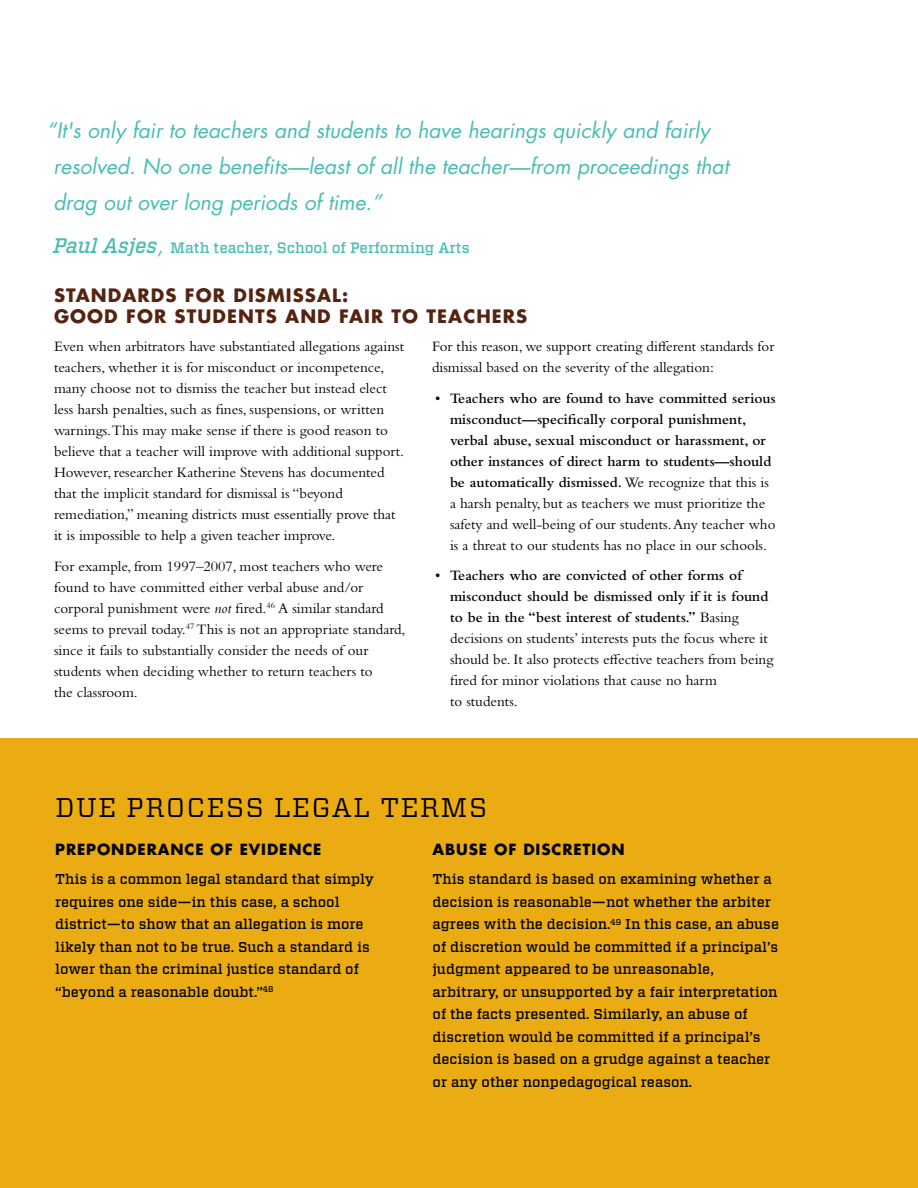
<style>
.page{position:relative;width:918px;height:1188px;background:#fff}
.page>*{position:absolute;margin:0;border:0;box-sizing:border-box;transform-origin:0 0}
.t1{font:27px "Vitesse";letter-spacing:.06em;color:#000}
.t2{font:italic 21px/36px "Futura";color:#47bdb3}
.t3{font:700 18px/21.6px "Futura";letter-spacing:.06em;color:#552411}
.t4{font:15px/21px "Bembo Std";color:#000}
.t5{font:600 15px/21px "Bembo Std";color:#000}
.t6{font:500 15px "Vitesse";color:#47bdb3}
.t7{font:700 15px "Futura Std";letter-spacing:.06em;color:#000}
.t8{font:500 14.25px/22.5px "Vitesse";color:#000}
.s1{font-style:italic;font-size:21px}
.s2{font-family:"Futura";font-weight:400;font-style:italic;font-size:21px}
.s3{font-style:italic}
.s4{font-weight:400}
.s5{font-weight:600}
</style>
<div class="page">
<div style="left:0;top:738px;width:918px;height:450px;background:#ebac13"></div>
<h2 class="t2" style="left:53px;top:112px;width:677px;text-indent:-7px">“It's only fair to teachers and students to have hearings quickly and fairly resolved. No one benefits—least of all the teacher—from proceedings that drag out over long periods of time.”</h2>
<p class="t6" style="left:53px;top:238px;width:418px"><span class="s1">Paul Asjes</span><span class="s2">,</span> Math teacher, School of Performing Arts</p>
<p class="t3" style="left:54px;top:284px;width:475px">STANDARDS FOR DISMISSAL:<br>GOOD FOR STUDENTS AND FAIR TO TEACHERS</p>
<p class="t4" style="left:54px;top:336px;width:352px">Even when arbitrators have substantiated allegations against teachers, whether it is for misconduct or incompetence, many choose not to dismiss the teacher but instead elect less harsh penalties, such as fines, suspensions, or written warnings.This may make sense if there is good reason to believe that a teacher will improve with additional support.<br>However, researcher Katherine Stevens has documented that the implicit standard for dismissal is “beyond remediation,” meaning districts must essentially prove that it is impossible to help a given teacher improve.</p>
<p class="t4" style="left:54px;top:555px;width:353px">For example, from 1997–2007, most teachers who were found to have committed either verbal abuse and/or corporal punishment were <span class="s3">not</span> fired.<sup>46</sup> A similar standard seems to prevail today.<sup>47</sup> This is not an appropriate standard, since it fails to substantially consider the needs of our students when deciding whether to return teachers to<br>the classroom.</p>
<p class="t4" style="left:432px;top:336px;width:344px">For this reason, we support creating different standards for dismissal based on the severity of the allegation:</p>
<p class="t5" style="left:450px;top:387px;width:327px;text-indent:-15px"><span class="s4">•</span> Teachers who are found to have committed serious misconduct—specifically corporal punishment, verbal abuse, sexual misconduct or harassment, or other instances of direct harm to students—should be automatically dismissed. <span class="s4">We recognize that this is a harsh penalty, but as teachers we must prioritize the safety and well-being of our students. Any teacher who is a threat to our students has no place in our schools.</span></p>
<p class="t4" style="left:450px;top:564px;width:325px;text-indent:-15px">• <span class="s5">Teachers who are convicted of other forms of misconduct should be dismissed only if it is found to be in the “best interest of students.”</span> Basing decisions on students’ interests puts the focus where it should be. It also protects effective teachers from being fired for minor violations that cause no harm<br>to students.</p>
<h1 class="t1" style="left:56px;top:789px;width:433px">DUE PROCESS LEGAL TERMS</h1>
<p class="t7" style="left:55px;top:840px;width:268px">PREPONDERANCE OF EVIDENCE</p>
<p class="t8" style="left:55px;top:868px;width:320px">This is a common legal standard that simply requires one side—in this case, a school district—to show that an allegation is more likely than not to be true. Such a standard is lower than the criminal justice standard of “beyond a reasonable doubt.”<sup>48</sup></p>
<p class="t7" style="left:433px;top:840px;width:194px">ABUSE OF DISCRETION</p>
<p class="t8" style="left:433px;top:868px;width:348px">This standard is based on examining whether a decision is reasonable—not whether the arbiter agrees with the decision.<sup>49</sup> In this case, an abuse of discretion would be committed if a principal’s judgment appeared to be unreasonable, arbitrary, or unsupported by a fair interpretation of the facts presented. Similarly, an abuse of discretion would be committed if a principal’s decision is based on a grudge against a teacher or any other nonpedagogical reason.</p>
</div>
